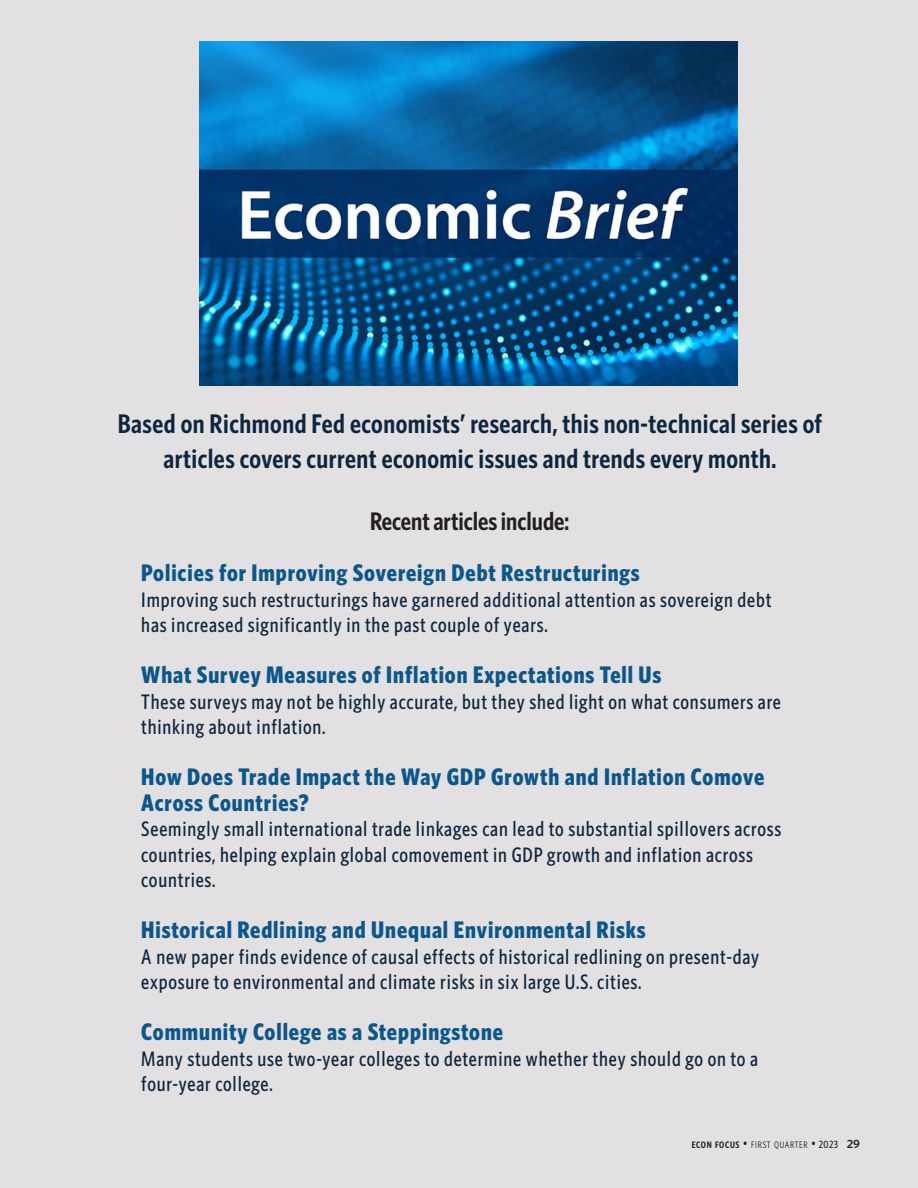
<style>
.page{position:relative;width:918px;height:1188px;background:#e2e0e0}
.page>*{position:absolute;margin:0;border:0;box-sizing:border-box;transform-origin:0 0}
.t1{font:600 27px/34.3px "Whitney Condensed";letter-spacing:.02em;color:#0d2640;text-align:center}
.t2{font:600 25.5px "Whitney Condensed";color:#231f20}
.t3{font:700 24px/25.5px "Whitney Condensed";letter-spacing:.04em;color:#0b578c}
.t4{font:500 21px/25.5px "Whitney Condensed";letter-spacing:.04em;color:#0d2640}
.t5{font:9.45px "Whitney Condensed";letter-spacing:.07em;color:#231f20}
.s1{font-weight:600}
.s2{font-size:13.5px}
.s3{font-weight:500;font-size:10.5px}
.s4{font-family:"Whitney";font-weight:600;font-size:12px}
</style>
<div class="page">
<img style="left:200px;top:41px;width:538px;height:345px">
<p class="t1" style="left:118px;top:406px;width:706px">Based on Richmond Fed economists’ research, this non-technical series of articles covers current economic issues and trends every month.</p>
<p class="t2" style="left:370px;top:505px;width:201px">Recent articles include:</p>
<p class="t3" style="left:141px;top:559px;width:500px">Policies for Improving Sovereign Debt Restructurings</p>
<p class="t4" style="left:141px;top:586px;width:632px">Improving such restructurings have garnered additional attention as sovereign debt has increased significantly in the past couple of years.</p>
<p class="t3" style="left:141px;top:661px;width:522px">What Survey Measures of Inflation Expectations Tell Us</p>
<p class="t4" style="left:141px;top:688px;width:641px">These surveys may not be highly accurate, but they shed light on what consumers are thinking about inflation.</p>
<p class="t3" style="left:141px;top:763px;width:625px">How Does Trade Impact the Way GDP Growth and Inflation Comove<br>Across Countries?</p>
<p class="t4" style="left:141px;top:815px;width:641px">Seemingly small international trade linkages can lead to substantial spillovers across countries, helping explain global comovement in GDP growth and inflation across countries.</p>
<p class="t3" style="left:141px;top:916px;width:506px">Historical Redlining and Unequal Environmental Risks</p>
<p class="t4" style="left:141px;top:943px;width:619px">A new paper finds evidence of causal effects of historical redlining on present-day exposure to environmental and climate risks in six large U.S. cities.</p>
<p class="t3" style="left:141px;top:1018px;width:363px">Community College as a Steppingstone</p>
<p class="t4" style="left:141px;top:1045px;width:618px">Many students use two-year colleges to determine whether they should go on to a four-year college.</p>
<p class="t5" style="left:692px;top:1139px;width:170px"><span class="s1">ECON FOCUS</span> <span class="s2">•</span> FIRST QUARTER <span class="s2">•</span> <span class="s3">2023</span> <span class="s4">29</span></p>
</div>
